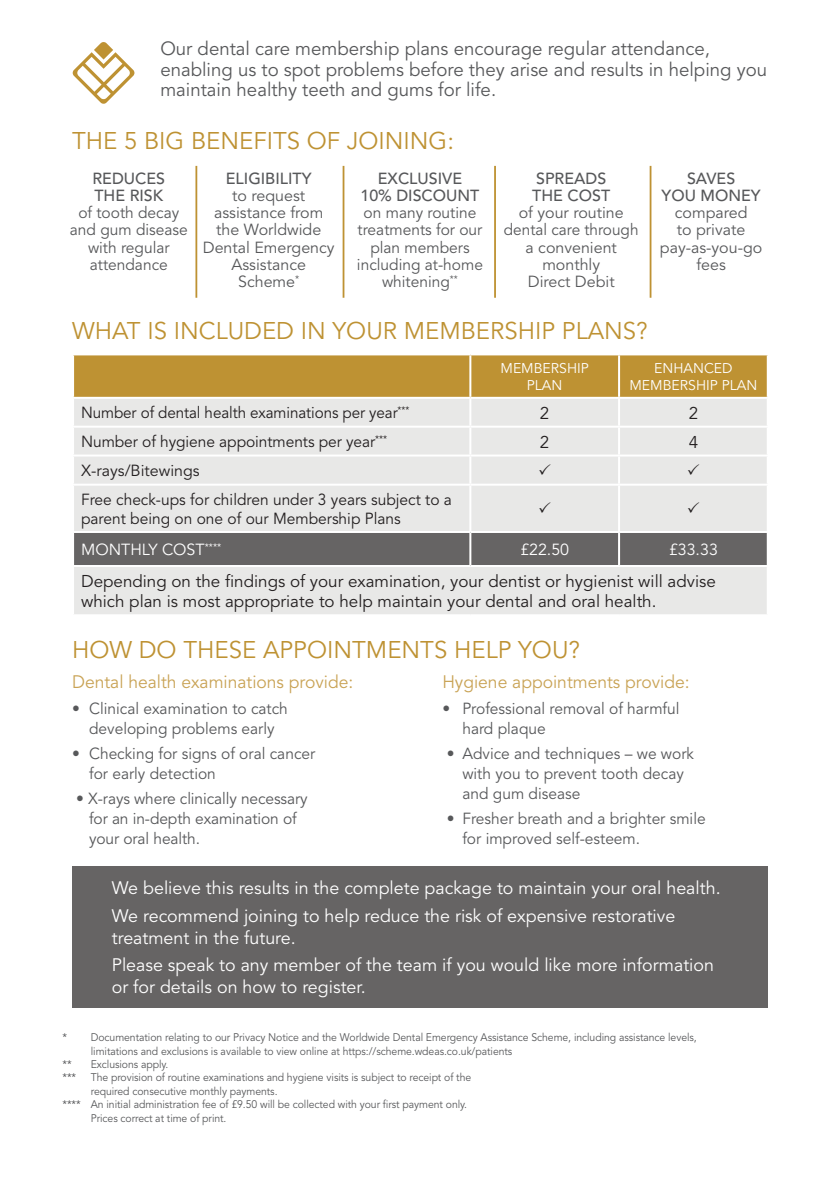
<style>
.page{position:relative;width:840px;height:1191px;background:#fff}
.page>*{position:absolute;margin:0;border:0;box-sizing:border-box;transform-origin:0 0}
.t1{font:24px "Avenir LT Std";color:#be9233}
.t2{font:19px/20.6px "Avenir LT Std";color:#57585a}
.t3{font:18px/27.6px "Avenir LT Std";color:#fff}
.t4{font:18px "Avenir LT Std";color:#c9a355}
.t5{font:17px/20.4px "Avenir LT Std";color:#231f20}
.t6{font:16px/17.2px "Avenir LT Std";color:#57585a;text-align:center}
.t7{font:16px/28.6px "Avenir LT Std";color:#231f20}
.t8{font:500 16px/17.2px "Avenir LT Std";color:#57585a}
.t9{font:16px "Avenir LT Std";color:#231f20;scale:.95 1}
.t10{font:16px "Avenir LT Std";color:#fff}
.t11{font:14px/16.8px "Avenir LT Std";color:#fff;text-align:center}
.t12{font:13.8px "Avenir LT Std";letter-spacing:.04em;color:#be9233}
.t13{font:11px "Avenir LT Std";letter-spacing:-.005em;color:#57585a;scale:.95 1}
.t14{font:10.2px "Calibri";color:#231f20}
.s1{color:#fff}
</style>
<div class="page">
<svg style="left:72px;top:42px;width:63px;height:62px"></svg>
<div style="left:72px;top:866px;width:695px;height:141px;background:#666464"></div>
<div style="left:74px;top:355px;width:692px;height:42px;background:#be9233"></div>
<div style="left:74px;top:399px;width:692px;height:215px;background:#e8e8e7"></div>
<div style="left:74px;top:533px;width:692px;height:32px;background:#666464"></div>
<hr style="left:469px;top:355px;width:2px;height:42px;background:#fff">
<hr style="left:617px;top:355px;width:2px;height:42px;background:#fff">
<hr style="left:469px;top:399px;width:2px;height:27px;background:#fff">
<hr style="left:617px;top:399px;width:2px;height:27px;background:#fff">
<hr style="left:72px;top:426px;width:398px;height:2px;background:#fff">
<hr style="left:470px;top:426px;width:148px;height:2px;background:#fff">
<hr style="left:469px;top:428px;width:2px;height:26px;background:#fff">
<hr style="left:618px;top:426px;width:150px;height:2px;background:#fff">
<hr style="left:617px;top:428px;width:2px;height:26px;background:#fff">
<hr style="left:72px;top:454px;width:398px;height:2px;background:#fff">
<hr style="left:470px;top:454px;width:148px;height:2px;background:#fff">
<hr style="left:469px;top:456px;width:2px;height:27px;background:#fff">
<hr style="left:618px;top:454px;width:150px;height:2px;background:#fff">
<hr style="left:617px;top:456px;width:2px;height:27px;background:#fff">
<hr style="left:72px;top:483px;width:398px;height:2px;background:#fff">
<hr style="left:470px;top:483px;width:148px;height:2px;background:#fff">
<hr style="left:469px;top:485px;width:2px;height:46px;background:#fff">
<hr style="left:618px;top:483px;width:150px;height:2px;background:#fff">
<hr style="left:617px;top:485px;width:2px;height:46px;background:#fff">
<hr style="left:72px;top:531px;width:398px;height:2px;background:#fff">
<hr style="left:470px;top:531px;width:148px;height:2px;background:#fff">
<hr style="left:469px;top:533px;width:2px;height:32px;background:#fff">
<hr style="left:618px;top:531px;width:150px;height:2px;background:#fff">
<hr style="left:617px;top:533px;width:2px;height:32px;background:#fff">
<hr style="left:72px;top:565px;width:398px;height:2px;background:#fff">
<hr style="left:470px;top:565px;width:148px;height:2px;background:#fff">
<hr style="left:618px;top:565px;width:150px;height:2px;background:#fff">
<hr style="left:195px;top:166px;width:2px;height:132px;background:#be9233">
<hr style="left:342px;top:166px;width:2px;height:132px;background:#be9233">
<hr style="left:494px;top:166px;width:1px;height:132px;background:#be9233">
<hr style="left:649px;top:166px;width:2px;height:132px;background:#be9233">
<svg style="left:539px;top:463px;width:11px;height:11px"></svg>
<svg style="left:687px;top:463px;width:12px;height:11px"></svg>
<svg style="left:539px;top:501px;width:11px;height:11px"></svg>
<svg style="left:687px;top:501px;width:12px;height:11px"></svg>
<p class="t2" style="left:160px;top:39px;width:608px">Our dental care membership plans encourage regular attendance, enabling us to spot problems before they arise and results in helping you maintain healthy teeth and gums for life.</p>
<h1 class="t1" style="left:72px;top:126px;width:383px">THE 5 BIG BENEFITS OF JOINING:</h1>
<p class="t8" style="left:92px;top:170px;width:74px">REDUCES<br>THE RISK</p>
<p class="t6" style="left:70px;top:204px;width:119px">of tooth decay and gum disease with regular attendance</p>
<p class="t8" style="left:226px;top:170px;width:87px">ELIGIBILITY</p>
<p class="t6" style="left:203px;top:187px;width:133px">to request assistance from the Worldwide<br>Dental Emergency<br>Assistance<br>Scheme<sup>*</sup></p>
<p class="t14" style="left:201px;top:253px;width:62px">HEX - #666464</p>
<p class="t8" style="left:360px;top:170px;width:120px;text-align:center">EXCLUSIVE<br>10% DISCOUNT</p>
<p class="t6" style="left:357px;top:204px;width:127px">on many routine treatments for our plan members including at-home whitening<sup>**</sup></p>
<p class="t8" style="left:532px;top:170px;width:79px">SPREADS<br>THE COST</p>
<p class="t6" style="left:503px;top:204px;width:136px">of your routine dental care through a convenient monthly<br>Direct Debit</p>
<h1 class="t1" style="left:72px;top:317px;width:577px">WHAT IS INCLUDED IN YOUR MEMBERSHIP PLANS?</h1>
<p class="t12" style="left:163px;top:331px;width:83px">Tagline Font</p>
<p class="t8" style="left:661px;top:170px;width:100px;text-align:center">SAVES<br>YOU MONEY</p>
<p class="t6" style="left:659px;top:204px;width:104px">compared<br>to private pay-as-you-go fees</p>
<p class="t11" style="left:500px;top:360px;width:90px">MEMBERSHIP<br>PLAN</p>
<p class="t11" style="left:629px;top:360px;width:129px">ENHANCED<br>MEMBERSHIP PLAN</p>
<p class="t9" style="left:81px;top:403px;width:347px">Number of dental health examinations per year<sup>***</sup></p>
<p class="t5" style="left:539px;top:403px;width:11px">2</p>
<p class="t5" style="left:688px;top:403px;width:11px">2</p>
<p class="t7" style="left:81px;top:428px;width:307px">Number of hygiene appointments per year<sup>***</sup></p>
<p class="t5" style="left:539px;top:432px;width:11px">2</p>
<p class="t5" style="left:688px;top:432px;width:11px">4</p>
<p class="t7" style="left:81px;top:457px;width:372px">X-rays/Bitewings<br>Free check-ups for children under 3 years subject to a</p>
<p class="t7" style="left:81px;top:503px;width:321px;line-height:31px">parent being on one of our Membership Plans<br><span class="s1">MONTHLY COST</span><sup>****</sup></p>
<p class="t10" style="left:520px;top:540px;width:50px">£22.50</p>
<p class="t10" style="left:668px;top:540px;width:50px">£33.33</p>
<p class="t5" style="left:81px;top:571px;width:636px">Depending on the findings of your examination, your dentist or hygienist will advise which plan is most appropriate to help maintain your dental and oral health.</p>
<h1 class="t1" style="left:72px;top:635px;width:509px">HOW DO THESE APPOINTMENTS HELP YOU?</h1>
<p class="t4" style="left:72px;top:672px;width:282px">Dental health examinations provide:</p>
<p class="t6" style="left:72px;top:698px;width:217px;line-height:20px">• Clinical examination to catch developing problems early</p>
<p class="t6" style="left:89px;top:743px;width:227px;line-height:20px;text-align:left;text-indent:-17px">• Checking for signs of oral cancer for early detection</p>
<p class="t6" style="left:89px;top:788px;width:220px;line-height:20px;text-align:left;text-indent:-13px">• X-rays where clinically necessary for an in-depth examination of your oral health.</p>
<p class="t4" style="left:442px;top:672px;width:249px">Hygiene appointments provide:</p>
<p class="t6" style="left:462px;top:698px;width:218px;line-height:20px;text-align:left;text-indent:-20px">• Professional removal of harmful hard plaque</p>
<p class="t6" style="left:462px;top:743px;width:233px;line-height:20px;text-align:left;text-indent:-16px">• Advice and techniques – we work with you to prevent tooth decay and gum disease</p>
<p class="t6" style="left:462px;top:808px;width:245px;line-height:20px;text-align:left;text-indent:-16px">• Fresher breath and a brighter smile for improved self-esteem.</p>
<p class="t3" style="left:112px;top:874px;width:610px">We believe this results in the complete package to maintain your oral health.<br>We recommend joining to help reduce the risk of expensive restorative</p>
<p class="t3" style="left:112px;top:924px;width:603px">treatment in the future.<br>Please speak to any member of the team if you would like more information</p>
<p class="t3" style="left:112px;top:973px;width:255px">or for details on how to register.</p>
<p class="t13" style="left:62px;top:1031px;width:669px">* Documentation relating to our Privacy Notice and the Worldwide Dental Emergency Assistance Scheme, including assistance levels,</p>
<p class="t13" style="left:91px;top:1044px;width:445px">limitations and exclusions is available to view online at https://scheme.wdeas.co.uk/patients</p>
<p class="t13" style="left:62px;top:1057px;width:11px">**</p>
<p class="t13" style="left:91px;top:1057px;width:83px">Exclusions apply.</p>
<p class="t13" style="left:62px;top:1071px;width:16px">***</p>
<p class="t13" style="left:91px;top:1071px;width:402px">The provision of routine examinations and hygiene visits is subject to receipt of the</p>
<p class="t13" style="left:91px;top:1084px;width:198px">required consecutive monthly payments.</p>
<p class="t13" style="left:62px;top:1098px;width:427px">**** An initial administration fee of £9.50 will be collected with your first payment only.</p>
<p class="t13" style="left:91px;top:1111px;width:144px">Prices correct at time of print.</p>
</div>
